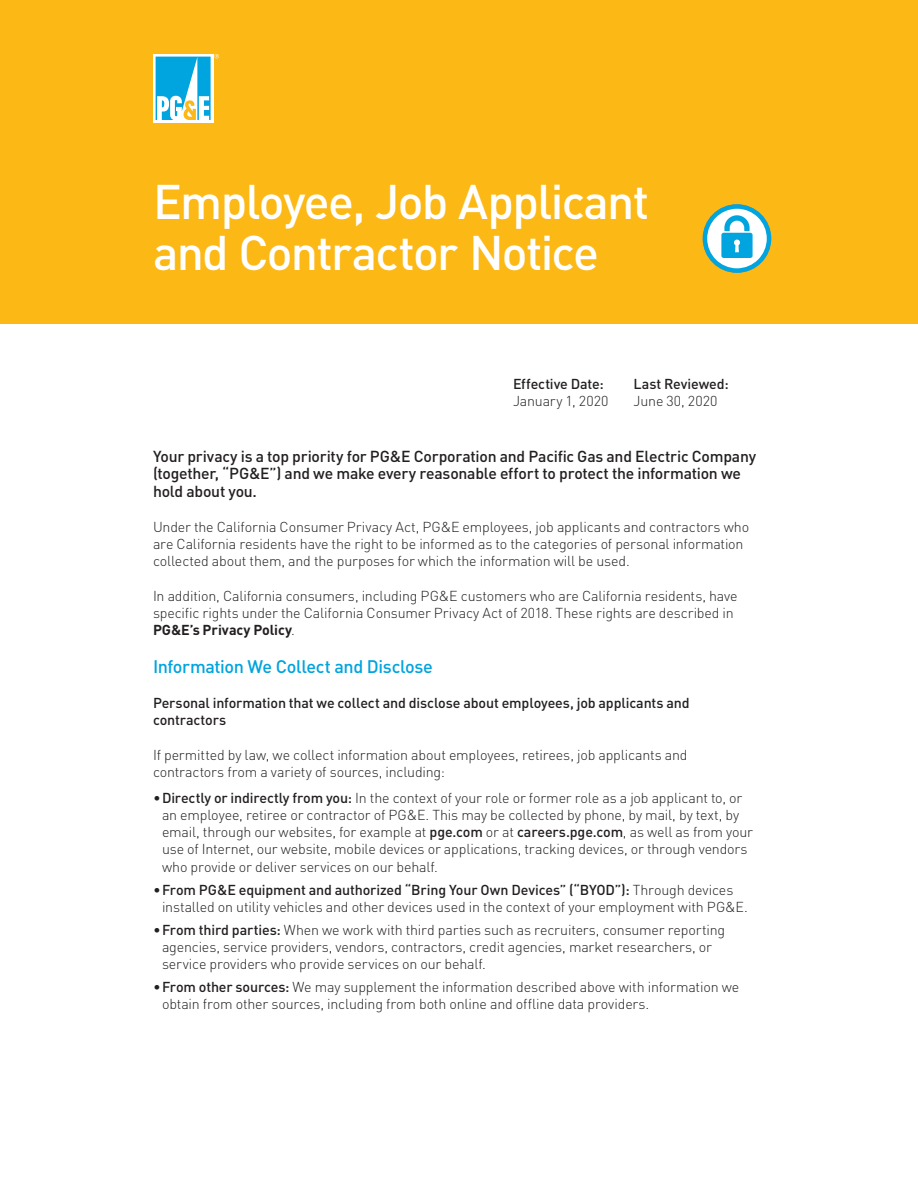
<style>
.page{position:relative;width:918px;height:1188px;background:#fff}
.page>*{position:absolute;margin:0;border:0;box-sizing:border-box;transform-origin:0 0}
.t1{font:500 48px/50.6px "DIN Pro";letter-spacing:-.035em;color:#fff}
.t2{font:500 18px "DIN Pro";letter-spacing:-.02em;color:#00a4de}
.t3{font:500 15.75px/17.2px "DIN Pro";letter-spacing:-.015em;color:#231f20}
.t4{font:300 14.25px/17.1px "DIN Pro";letter-spacing:-.01em;color:#231f20}
.t5{font:500 14.25px/17.1px "DIN Pro";letter-spacing:-.01em;color:#231f20}
.s1{font-weight:700}
.s2{font-weight:500}
.s3{font-weight:300}
</style>
<div class="page">
<div style="left:0;top:0;width:918px;height:324px;background:#fcb814"></div>
<svg style="left:153px;top:54px;width:60px;height:69px"></svg>
<svg style="left:156px;top:54px;width:63px;height:66px;background:#71c4d1"></svg>
<svg style="left:703px;top:204px;width:68px;height:69px"></svg>
<h1 class="t1" style="left:153px;top:171px;width:498px">Employee, Job Applicant and Contractor Notice</h1>
<p class="t5" style="left:513px;top:374px;width:92px">Effective Date:</p>
<p class="t5" style="left:634px;top:374px;width:97px">Last Reviewed:</p>
<p class="t4" style="left:513px;top:391px;width:97px">January 1, 2020</p>
<p class="t4" style="left:634px;top:391px;width:85px">June 30, 2020</p>
<p class="t3" style="left:153px;top:446px;width:605px">Your privacy is a top priority for PG&amp;E Corporation and Pacific Gas and Electric Company (together, “PG&amp;E”) and we make every reasonable effort to protect the information we hold about you.</p>
<p class="t4" style="left:153px;top:517px;width:598px">Under the California Consumer Privacy Act, PG&amp;E employees, job applicants and contractors who are California residents have the right to be informed as to the categories of personal information collected about them, and the purposes for which the information will be used.</p>
<p class="t4" style="left:153px;top:586px;width:586px">In addition, California consumers, including PG&amp;E customers who are California residents, have specific rights under the California Consumer Privacy Act of 2018. These rights are described in<br><span class="s1">PG&amp;E’s Privacy Policy</span>.</p>
<h2 class="t2" style="left:153px;top:652px;width:281px">Information We Collect and Disclose</h2>
<h3 class="t5" style="left:153px;top:692px;width:538px">Personal information that we collect and disclose about employees, job applicants and contractors</h3>
<p class="t4" style="left:153px;top:745px;width:536px">If permitted by law, we collect information about employees, retirees, job applicants and contractors from a variety of sources, including:</p>
<p class="t4" style="left:153px;top:788px;width:591px">•<span class="s2">Directly or indirectly from you:</span> In the context of your role or former role as a job applicant to, or</p>
<p class="t4" style="left:162px;top:805px;width:592px">an employee, retiree or contractor of PG&amp;E. This may be collected by phone, by mail, by text, by email, through our websites, for example at <span class="s2">pge.com</span> or at <span class="s2">careers.pge.com</span>, as well as from your use of Internet, our website, mobile devices or applications, tracking devices, or through vendors who provide or deliver services on our behalf.</p>
<p class="t5" style="left:153px;top:879px;width:582px"><span class="s3">•</span>From PG&amp;E equipment and authorized “Bring Your Own Devices” (“BYOD”): <span class="s3">Through devices</span></p>
<p class="t4" style="left:162px;top:897px;width:587px">installed on utility vehicles and other devices used in the context of your employment with PG&amp;E.</p>
<p class="t4" style="left:153px;top:920px;width:574px">•<span class="s2">From third parties:</span> When we work with third parties such as recruiters, consumer reporting</p>
<p class="t4" style="left:162px;top:937px;width:551px">agencies, service providers, vendors, contractors, credit agencies, market researchers, or service providers who provide services on our behalf.</p>
<p class="t4" style="left:153px;top:977px;width:588px">•<span class="s2">From other sources:</span> We may supplement the information described above with information we</p>
<p class="t4" style="left:162px;top:994px;width:489px">obtain from other sources, including from both online and offline data providers.</p>
</div>
